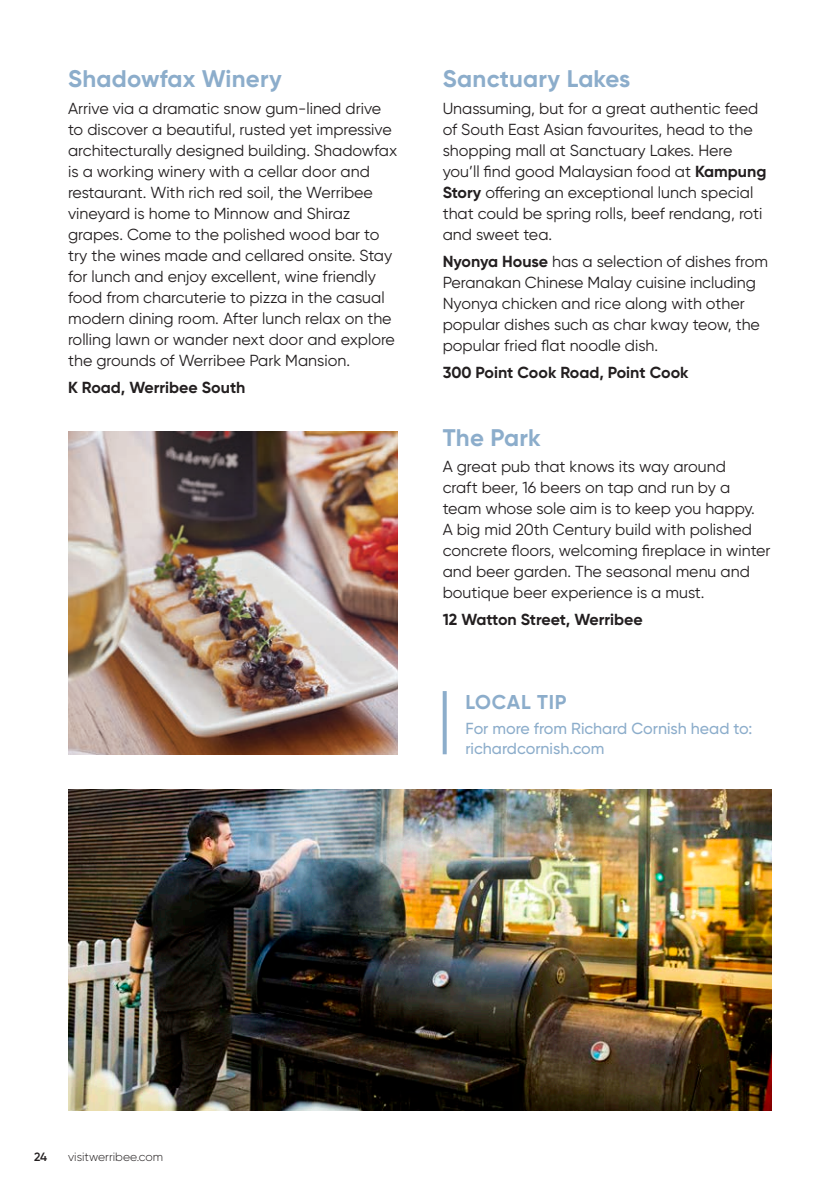
<style>
.page{position:relative;width:840px;height:1191px;background:#fff}
.page>*{position:absolute;margin:0;border:0;box-sizing:border-box;transform-origin:0 0}
.t1{font:700 24px "Gilroy";letter-spacing:.01em;color:#8cadcb}
.t2{font:700 20px "Gilroy";letter-spacing:.04em;color:#8cadcb}
.t3{font:16px/21px "Gilroy";color:#231f20}
.t4{font:700 16px "Gilroy";color:#231f20}
.t5{font:500 16px/20px "Gilroy";color:#8cadcb}
.t6{font:300 12px "Gilroy";color:#231f20}
.t7{font:600 12px "Gilroy";color:#231f20}
.s1{font-weight:700}
</style>
<div class="page">
<img style="left:68px;top:431px;width:329px;height:323px">
<img style="left:68px;top:789px;width:703px;height:321px">
<svg style="left:442px;top:691px;width:4px;height:63px"></svg>
<p class="t1" style="left:68px;top:64px;width:215px">Shadowfax Winery</p>
<p class="t3" style="left:68px;top:98px;width:330px">Arrive via a dramatic snow gum-lined drive to discover a beautiful, rusted yet impressive architecturally designed building. Shadowfax is a working winery with a cellar door and restaurant. With rich red soil, the Werribee vineyard is home to Minnow and Shiraz grapes. Come to the polished wood bar to try the wines made and cellared onsite. Stay for lunch and enjoy excellent, wine friendly food from charcuterie to pizza in the casual modern dining room. After lunch relax on the rolling lawn or wander next door and explore the grounds of Werribee Park Mansion.</p>
<p class="t4" style="left:68px;top:377px;width:179px">K Road, Werribee South</p>
<p class="t1" style="left:442px;top:64px;width:189px">Sanctuary Lakes</p>
<p class="t3" style="left:442px;top:98px;width:325px">Unassuming, but for a great authentic feed of South East Asian favourites, head to the shopping mall at Sanctuary Lakes. Here you’ll find good Malaysian food at <span class="s1">Kampung Story</span> offering an exceptional lunch special that could be spring rolls, beef rendang, roti and sweet tea.</p>
<p class="t3" style="left:442px;top:250px;width:326px"><span class="s1">Nyonya House</span> has a selection of dishes from Peranakan Chinese Malay cuisine including Nyonya chicken and rice along with other popular dishes such as char kway teow, the popular fried flat noodle dish.</p>
<p class="t4" style="left:442px;top:363px;width:247px">300 Point Cook Road, Point Cook</p>
<p class="t1" style="left:442px;top:422px;width:99px">The Park</p>
<p class="t3" style="left:442px;top:456px;width:329px">A great pub that knows its way around<br>craft beer, 16 beers on tap and run by a team whose sole aim is to keep you happy.<br>A big mid 20th Century build with polished concrete floors, welcoming fireplace in winter and beer garden. The seasonal menu and boutique beer experience is a must.</p>
<p class="t4" style="left:442px;top:609px;width:201px">12 Watton Street, Werribee</p>
<p class="t2" style="left:465px;top:689px;width:103px">LOCAL TIP</p>
<p class="t5" style="left:465px;top:718px;width:288px">For more from Richard Cornish head to: richardcornish.com</p>
<p class="t7" style="left:34px;top:1149px;width:15px">24</p>
<p class="t6" style="left:68px;top:1149px;width:96px">visitwerribee.com</p>
</div>
